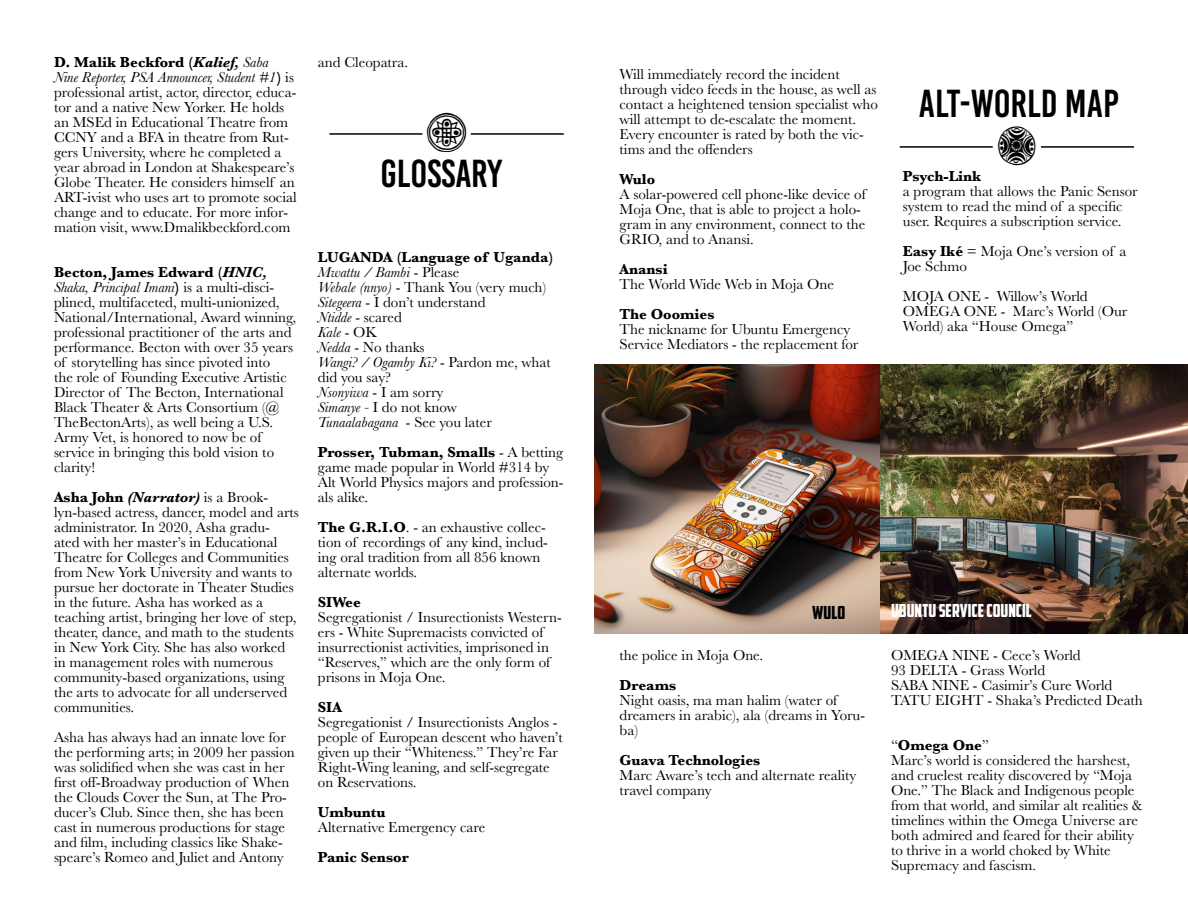
<style>
.page{position:relative;width:1188px;height:918px;background:#fff}
.page>*{position:absolute;margin:0;border:0;box-sizing:border-box;transform-origin:0 0}
.t1{font:39px "Bebas Kai";color:#000}
.t2{font:18px "American Captain";color:#fff}
.t3{font:18px "American Captain";color:#000}
.t4{font:15px/15px "Baskerville";color:#000}
.t5{font:700 15px "Baskerville";color:#000}
.t6{font:italic 15px "Baskerville";color:#000}
.s1{font-weight:700}
.s2{font-weight:700;font-style:italic}
.s3{font-style:italic}
.s4{font-style:normal}
.s5{font-weight:400}
</style>
<div class="page">
<img style="left:879px;top:364px;width:309px;height:270px">
<img style="left:594px;top:364px;width:285px;height:270px">
<hr style="left:329px;top:133px;width:93px;height:2px;background:#000">
<hr style="left:471px;top:133px;width:93px;height:2px;background:#000">
<hr style="left:900px;top:146px;width:93px;height:2px;background:#000">
<hr style="left:1041px;top:146px;width:93px;height:2px;background:#000">
<p class="t4" style="left:54px;top:55px;width:244px"><span class="s1">D. Malik Beckford (</span><span class="s2">Kalief,</span> <span class="s3">Saba Nine Reporter, PSA Announcer, Student #1</span><span class="s1">)</span> is professional artist, actor, director, educa&shy;tor and a native New Yorker. He holds an MSEd in Educational Theatre from CCNY and a BFA in theatre from Rut&shy;gers University, where he completed a year abroad in London at Shakespeare’s Globe Theater. He considers himself an ART-ivist who uses art to promote social change and to educate. For more infor&shy;mation visit, www.Dmalikbeckford.com</p>
<p class="t4" style="left:54px;top:265px;width:244px"><span class="s1">Becton, James Edward (</span><span class="s2">HNIC, </span><span class="s3">Shaka, Principal Imani</span><span class="s1">)</span> is a multi-disci&shy;plined, multifaceted, multi-unionized, National/International, Award winning, professional practitioner of the arts and performance. Becton with over 35 years of storytelling has since pivoted into<br>the role of Founding Executive Artistic Director of The Becton, International Black Theater &amp; Arts Consortium (@ TheBectonArts), as well being a U.S.<br>Army Vet, is honored to now be of service in bringing this bold vision to clarity!</p>
<p class="t4" style="left:54px;top:490px;width:246px"><span class="s1">Asha John</span> <span class="s2">(Narrator)</span> is a Brook&shy;lyn-based actress, dancer, model and arts administrator. In 2020, Asha gradu&shy;ated with her master’s in Educational Theatre for Colleges and Communities from New York University and wants to pursue her doctorate in Theater Studies in the future. Asha has worked as a teaching artist, bringing her love of step, theater, dance, and math to the students in New York City. She has also worked in management roles with numerous community-based organizations, using the arts to advocate for all underserved communities.</p>
<p class="t4" style="left:54px;top:730px;width:242px">Asha has always had an innate love for the performing arts; in 2009 her passion was solidified when she was cast in her first off-Broadway production of When the Clouds Cover the Sun, at The Pro&shy;ducer’s Club. Since then, she has been cast in numerous productions for stage and film, including classics like Shake&shy;speare’s Romeo and Juliet and Antony</p>
<p class="t4" style="left:318px;top:55px;width:92px">and Cleopatra.</p>
<p class="t1" style="left:380px;top:153px;width:123px">GLOSSARY</p>
<p class="t5" style="left:318px;top:247px;width:237px">LUGANDA (Language of Uganda)</p>
<p class="t6" style="left:318px;top:263px;width:143px">Mwattu / Bambi <span class="s4">- Please</span></p>
<p class="t4" style="left:318px;top:280px;width:230px"><span class="s3">Webale (nnyo)</span> - Thank You (very much)</p>
<p class="t4" style="left:318px;top:295px;width:169px"><span class="s3">Sitegeera</span> - I don’t understand</p>
<p class="t4" style="left:318px;top:310px;width:86px"><span class="s3">Ntidde</span> - scared</p>
<p class="t6" style="left:318px;top:323px;width:61px">Kale <span class="s4">- OK</span></p>
<p class="t4" style="left:318px;top:340px;width:108px"><span class="s3">Nedda</span> - No thanks</p>
<p class="t4" style="left:318px;top:355px;width:234px"><span class="s3">Wangi? / Ogamby Ki?</span> - Pardon me, what did you say?</p>
<p class="t4" style="left:318px;top:385px;width:127px"><span class="s3">Nsonyiwa</span> - I am sorry</p>
<p class="t4" style="left:318px;top:400px;width:141px"><span class="s3">Simanye -</span> I do not know</p>
<p class="t6" style="left:318px;top:413px;width:175px">Tunaalabagana <span class="s4">- See you later</span></p>
<p class="t4" style="left:318px;top:445px;width:247px"><span class="s1">Prosser, Tubman, Smalls</span> - A betting game made popular in World #314 by<br>Alt World Physics majors and profession&shy;als alike.</p>
<p class="t4" style="left:318px;top:520px;width:232px"><span class="s1">The G.R.I.O</span>. - an exhaustive collec&shy;tion of recordings of any kind, includ&shy;ing oral tradition from all 856 known alternate worlds.</p>
<p class="t5" style="left:318px;top:592px;width:44px">SIWee</p>
<p class="t4" style="left:318px;top:610px;width:245px">Segregationist / Insurectionists Western&shy;ers - White Supremacists convicted of insurrectionist activities, imprisoned in “Reserves,” which are the only form of prisons in Moja One.</p>
<p class="t5" style="left:318px;top:697px;width:26px">SIA</p>
<p class="t4" style="left:318px;top:715px;width:246px">Segregationist / Insurectionists Anglos - people of European descent who haven’t given up their “Whiteness.” They’re Far Right-Wing leaning, and self-segregate on Reservations.</p>
<p class="t5" style="left:318px;top:802px;width:69px">Umbuntu</p>
<p class="t4" style="left:318px;top:820px;width:169px">Alternative Emergency care</p>
<p class="t5" style="left:318px;top:847px;width:92px">Panic Sensor</p>
<p class="t4" style="left:620px;top:67px;width:260px">Will immediately record the incident through video feeds in the house, as well as contact a heightened tension specialist who will attempt to de-escalate the moment.<br>Every encounter is rated by both the vic&shy;tims and the offenders</p>
<p class="t5" style="left:620px;top:169px;width:37px">Wulo</p>
<p class="t4" style="left:620px;top:187px;width:248px">A solar-powered cell phone-like device of Moja One, that is able to project a holo&shy;gram in any environment, connect to the GRIO, and to Anansi.</p>
<p class="t5" style="left:620px;top:259px;width:50px">Anansi</p>
<p class="t4" style="left:620px;top:277px;width:216px">The World Wide Web in Moja One</p>
<p class="t5" style="left:620px;top:304px;width:97px">The Ooomies</p>
<p class="t4" style="left:620px;top:322px;width:240px">The nickname for Ubuntu Emergency<br>Service Mediators - the replacement for</p>
<p class="t1" style="left:919px;top:82px;width:202px">ALT-WORLD MAP</p>
<p class="t5" style="left:903px;top:165px;width:80px">Psych-Link</p>
<p class="t4" style="left:903px;top:184px;width:236px">a program that allows the Panic Sensor system to read the mind of a specific user. Requires a subscription service.</p>
<p class="t4" style="left:903px;top:244px;width:225px"><span class="s1">Easy Iké</span> = Moja One’s version of a<br>Joe Schmo</p>
<p class="t4" style="left:903px;top:289px;width:186px">MOJA ONE - Willow’s World</p>
<p class="t4" style="left:903px;top:304px;width:226px">OMEGA ONE - Marc’s World (Our<br>World) aka “House Omega”</p>
<p class="t3" style="left:812px;top:602px;width:35px">WULO</p>
<p class="t2" style="left:891px;top:600px;width:143px">UBUNTU SERVICE COUNCIL</p>
<p class="t4" style="left:620px;top:648px;width:145px">the police in Moja One.</p>
<p class="t5" style="left:620px;top:675px;width:58px">Dreams</p>
<p class="t4" style="left:620px;top:693px;width:247px">Night oasis, ma man halim (water of dreamers in arabic), ala (dreams in Yoru&shy;ba)</p>
<p class="t5" style="left:620px;top:750px;width:142px">Guava Technologies</p>
<p class="t4" style="left:620px;top:768px;width:238px">Marc Aware’s tech and alternate reality travel company</p>
<p class="t4" style="left:891px;top:648px;width:191px">OMEGA NINE - Cece’s World</p>
<p class="t4" style="left:891px;top:663px;width:156px">93 DELTA - Grass World</p>
<p class="t4" style="left:891px;top:678px;width:223px">SABA NINE - Casimir’s Cure World</p>
<p class="t4" style="left:891px;top:693px;width:253px">TATU EIGHT - Shaka’s Predicted Death</p>
<p class="t5" style="left:891px;top:735px;width:99px"><span class="s5">“</span>Omega One<span class="s5">”</span></p>
<p class="t4" style="left:891px;top:753px;width:253px">Marc’s world is considered the harshest, and cruelest reality discovered by “Moja One.” The Black and Indigenous people from that world, and similar alt realities &amp; timelines within the Omega Universe are both admired and feared for their ability to thrive in a world choked by White Supremacy and fascism.</p>
</div>
